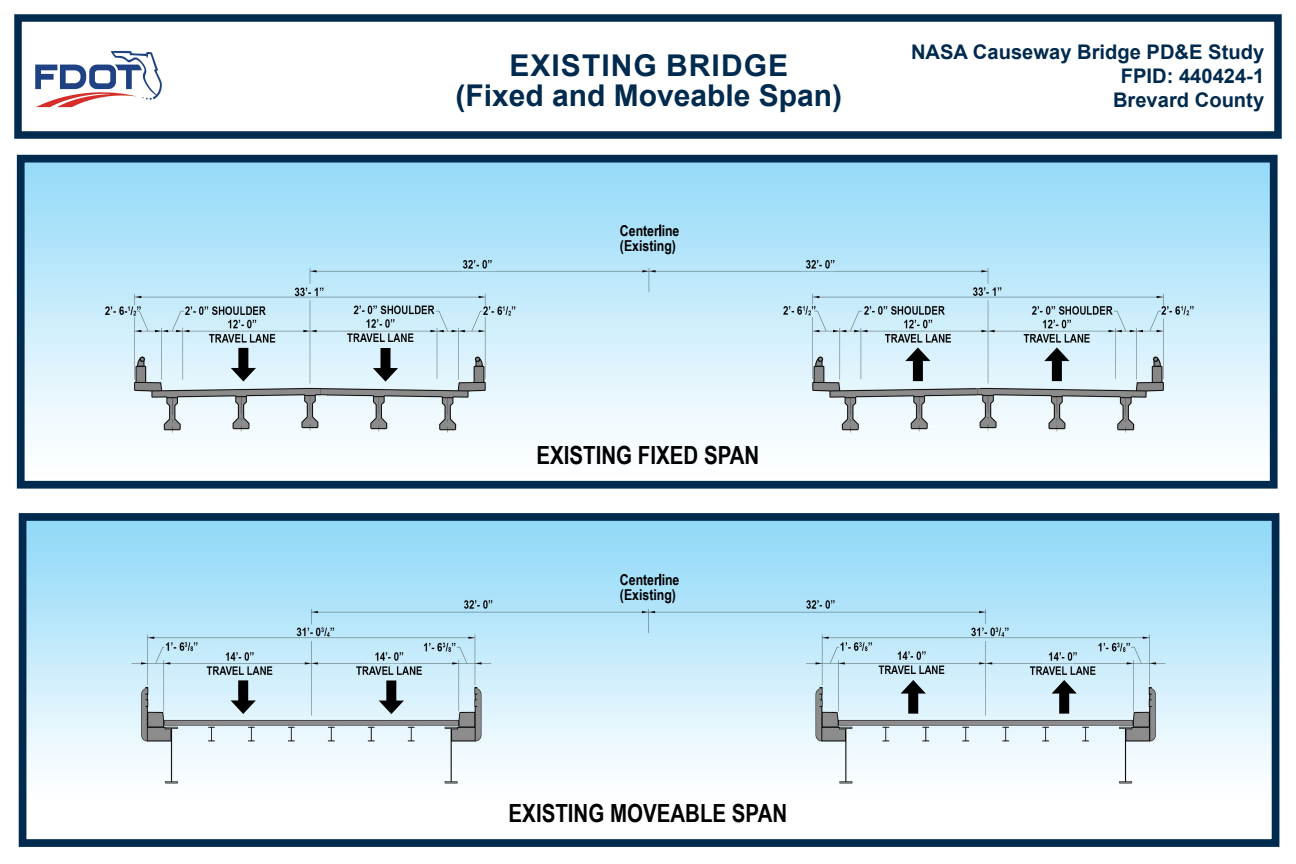
<style>
.page{position:relative;width:1296px;height:864px;background:#fff}
.page>*{position:absolute;margin:0;border:0;box-sizing:border-box;transform-origin:0 0}
.t1{font:700 30px/30px "Arial";color:#002a4e;text-align:center}
.t2{font:700 25px "Arial Narrow";color:#000}
.t3{font:700 20.15px/24.2px "Arial";color:#002a4e;text-align:right}
.t4{font:700 15px/15px "Arial Narrow";color:#000}
.s1{font-weight:400}
</style>
<div class="page">
<div style="left:14px;top:14px;width:1268px;height:125px;background:#fff;border:8px solid #002a4e"></div>
<img style="left:35px;top:50px;width:127px;height:58px">
<img style="left:26px;top:164px;width:1243px;height:274px">
<div style="left:17px;top:155px;width:1261px;height:334px;border:8px solid #002a4e"></div>
<img style="left:28px;top:522px;width:1242px;height:262px">
<div style="left:19px;top:513px;width:1260px;height:334px;border:8px solid #002a4e"></div>
<div style="left:1052px;top:356px;width:10px;height:25px;background:#000"></div>
<svg style="left:1044px;top:348px;width:26px;height:13px"></svg>
<div style="left:913px;top:356px;width:10px;height:25px;background:#000"></div>
<svg style="left:905px;top:348px;width:26px;height:13px"></svg>
<div style="left:381px;top:348px;width:10px;height:25px;background:#000"></div>
<svg style="left:373px;top:368px;width:25px;height:14px"></svg>
<div style="left:238px;top:348px;width:10px;height:25px;background:#000"></div>
<svg style="left:231px;top:368px;width:25px;height:14px"></svg>
<div style="left:1059px;top:689px;width:10px;height:25px;background:#000"></div>
<svg style="left:1052px;top:680px;width:25px;height:14px"></svg>
<div style="left:908px;top:689px;width:10px;height:25px;background:#000"></div>
<svg style="left:901px;top:680px;width:25px;height:14px"></svg>
<div style="left:386px;top:680px;width:10px;height:25px;background:#000"></div>
<svg style="left:379px;top:701px;width:25px;height:13px"></svg>
<div style="left:238px;top:680px;width:10px;height:25px;background:#000"></div>
<svg style="left:231px;top:700px;width:25px;height:14px"></svg>
<h1 class="t1" style="left:455px;top:51px;width:388px">EXISTING BRIDGE<br>(Fixed and Moveable Span)</h1>
<p class="t4" style="left:620px;top:222px;width:61px">Center<span class="s1">l</span>ine (Existing)</p>
<p class="t3" style="left:911px;top:40px;width:355px">NASA Causeway Bridge PD&amp;E Study<br>FPID: 440424-1<br>Brevard County</p>
<p class="t2" style="left:537px;top:436px;width:224px">EXISTING FIXED SPAN</p>
<p class="t4" style="left:620px;top:572px;width:61px">Center<span class="s1">l</span>ine (Existing)</p>
<p class="t2" style="left:509px;top:794px;width:280px">EXISTING MOVEABLE SPAN</p>
</div>
